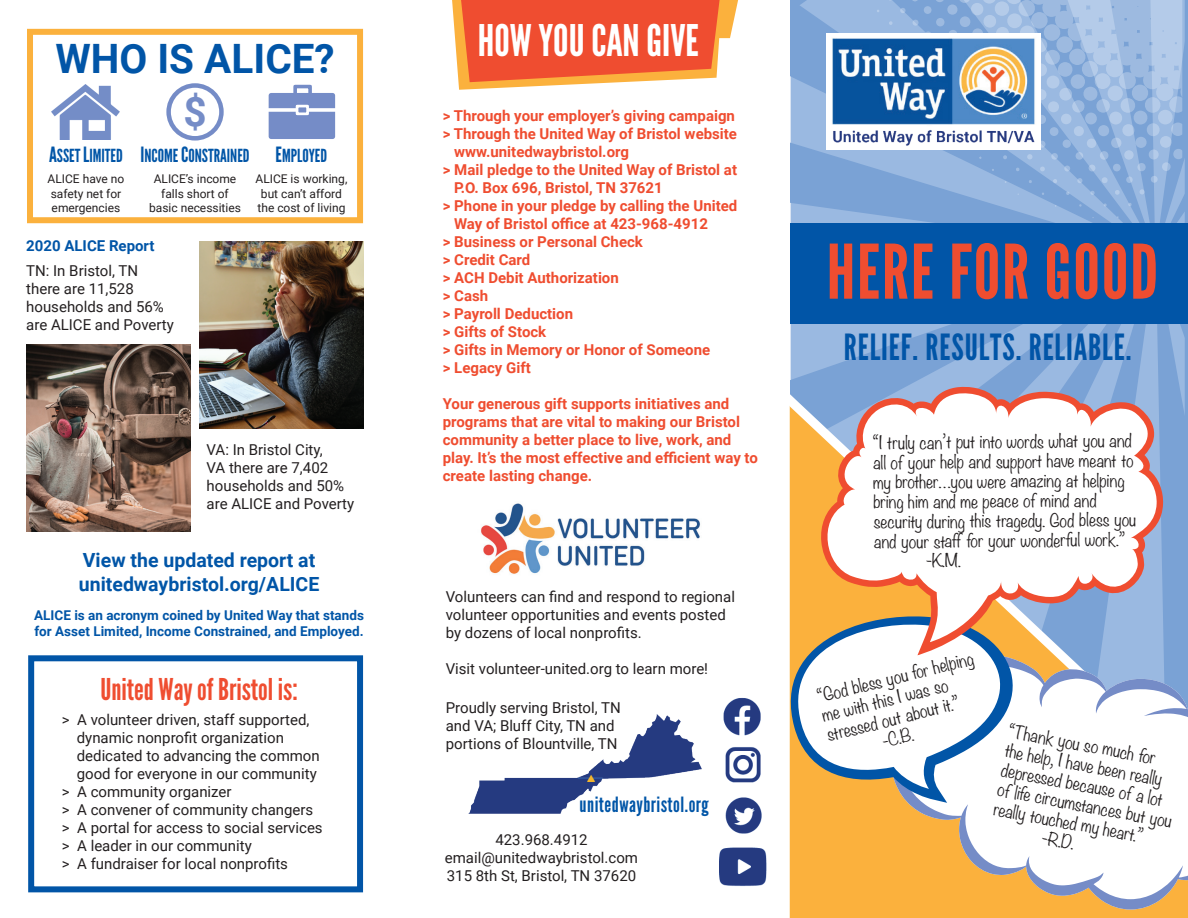
<style>
.page{position:relative;width:1188px;height:918px;background:#fff}
.page>*{position:absolute;margin:0;border:0;box-sizing:border-box;transform-origin:0 0}
.t1{font:75px "League Gothic";letter-spacing:.025em;color:#ef4d30}
.t2{font:43.5px "League Gothic";color:#fff}
.t3{font:700 40.5px "Roboto";color:#0155a7}
.t4{font:700 40.5px "Roboto";color:#758cc7}
.t5{font:36px "League Gothic";letter-spacing:.025em;color:#0155a7}
.t6{font:30px "League Gothic";color:#ef4d30}
.t7{font:21px "League Gothic";letter-spacing:.025em;color:#0155a7}
.t8{font:700 19.5px/23.4px "Roboto";color:#0155a7}
.t9{font:18px "League Gothic";color:#0155a7}
.t10{font:300 16.5px "Noteworthy";color:#231f20}
.t11{font:15px/18px "Roboto";color:#231f20}
.t12{font:700 15px/18px "Roboto";color:#ef4d30}
.t13{font:700 15px "Roboto";color:#0155a7}
.t14{font:700 13.5px/16.2px "Roboto";color:#0155a7}
.t15{font:12px/14.4px "Roboto";color:#231f20}
.s1{font-size:21px}
</style>
<div class="page">
<svg style="left:791px;top:0;width:394px;height:375px;background:#88acda"></svg>
<svg style="left:1139px;top:189px;width:6px;height:5px"></svg>
<svg style="left:1115px;top:190px;width:5px;height:5px"></svg>
<svg style="left:1128px;top:203px;width:4px;height:3px"></svg>
<svg style="left:900px;top:8px;width:6px;height:5px"></svg>
<svg style="left:1090px;top:191px;width:5px;height:4px"></svg>
<svg style="left:889px;top:21px;width:4px;height:4px"></svg>
<svg style="left:1066px;top:192px;width:4px;height:3px"></svg>
<svg style="left:912px;top:0;width:271px;height:183px;background:#98b7df"></svg>
<div style="left:790px;top:223px;width:398px;height:100px;background:#0155a7"></div>
<img style="left:468px;top:714px;width:234px;height:100px">
<div style="left:826px;top:33px;width:215px;height:117px;background:#fff"></div>
<img style="left:832px;top:38px;width:203px;height:108px">
<div style="left:790px;top:806px;width:398px;height:112px;background:#fbb13d"></div>
<img style="left:481px;top:503px;width:219px;height:71px">
<svg style="left:452px;top:0;width:286px;height:90px;background:#f2714b"></svg>
<svg style="left:789px;top:375px;width:399px;height:431px;background:#aaaca6"></svg>
<img style="left:723px;top:697px;width:38px;height:39px">
<img style="left:725px;top:747px;width:36px;height:36px">
<img style="left:725px;top:797px;width:37px;height:37px">
<img style="left:719px;top:847px;width:48px;height:39px">
<svg style="left:884px;top:654px;width:304px;height:256px"></svg>
<svg style="left:789px;top:615px;width:229px;height:188px;fill:#fbb13d"></svg>
<svg style="left:789px;top:622px;width:244px;height:167px"></svg>
<svg style="left:820px;top:387px;width:344px;height:268px"></svg>
<svg style="left:818px;top:392px;width:339px;height:250px"></svg>
<img style="left:199px;top:241px;width:165px;height:187px">
<img style="left:26px;top:344px;width:165px;height:188px">
<div style="left:27px;top:29px;width:336px;height:194px;border:6px solid #fbb13d"></div>
<img style="left:52px;top:85px;width:68px;height:54px">
<div style="left:166px;top:83px;width:58px;height:58px;border:4px solid #758cc7;border-radius:50%"></div>
<div style="left:269px;top:93px;width:66px;height:46px;background:#758cc7;border-radius:3px"></div>
<svg style="left:309px;top:108px;width:26px;height:4px"></svg>
<div style="left:296px;top:105px;width:13px;height:10px;border:3px solid #fff"></div>
<div style="left:293px;top:85px;width:19px;height:15px;border:4px solid #758cc7"></div>
<svg style="left:268px;top:108px;width:29px;height:4px"></svg>
<div style="left:28px;top:655px;width:335px;height:237px;border:6px solid #0155a7"></div>
<h3 class="t3" style="left:55px;top:31px;width:281px">WHO IS ALICE?</h3>
<p class="t9" style="left:49px;top:145px;width:75px"><span class="s1">A</span>SSET <span class="s1">L</span>IMITED</p>
<p class="t15" style="left:48px;top:171px;width:78px">ALICE have no safety net for emergencies</p>
<h3 class="t4" style="left:183px;top:83px;width:25px">$</h3>
<p class="t9" style="left:140px;top:145px;width:111px"><span class="s1">I</span>NCOME <span class="s1">C</span>ONSTRAINED</p>
<p class="t15" style="left:149px;top:171px;width:93px;text-align:center">ALICE’s income falls short of basic necessities</p>
<p class="t9" style="left:276px;top:145px;width:53px"><span class="s1">E</span>MPLOYED</p>
<p class="t15" style="left:256px;top:171px;width:93px">ALICE is working, but can’t afford the cost of living</p>
<p class="t13" style="left:26px;top:235px;width:130px">2020 ALICE Report</p>
<p class="t11" style="left:26px;top:261px;width:149px">TN: In Bristol, TN there are 11,528 households and 56% are ALICE and Poverty</p>
<p class="t11" style="left:207px;top:440px;width:149px">VA: In Bristol City,<br>VA there are 7,402 households and 50% are ALICE and Poverty</p>
<h3 class="t8" style="left:79px;top:548px;width:242px">View the updated report at unitedwaybristol.org/ALICE</h3>
<p class="t14" style="left:34px;top:607px;width:331px">ALICE is an acronym coined by United Way that stands for Asset Limited, Income Constrained, and Employed.</p>
<h3 class="t6" style="left:101px;top:671px;width:199px">United Way of Bristol is:</h3>
<p class="t11" style="left:62px;top:710px;width:249px">&gt; A volunteer driven, staff supported,</p>
<p class="t11" style="left:77px;top:728px;width:209px">dynamic nonprofit organization</p>
<p class="t11" style="left:77px;top:746px;width:244px">dedicated to advancing the common</p>
<p class="t11" style="left:77px;top:764px;width:242px">good for everyone in our community</p>
<p class="t11" style="left:62px;top:782px;width:171px">&gt; A community organizer</p>
<p class="t11" style="left:62px;top:800px;width:253px">&gt; A convener of community changers</p>
<p class="t11" style="left:62px;top:818px;width:262px">&gt; A portal for access to social services</p>
<p class="t11" style="left:62px;top:836px;width:191px">&gt; A leader in our community</p>
<p class="t11" style="left:62px;top:854px;width:228px">&gt; A fundraiser for local nonprofits</p>
<h2 class="t2" style="left:478px;top:14px;width:223px">HOW YOU CAN GIVE</h2>
<p class="t12" style="left:443px;top:106px;width:294px">&gt; Through your employer’s giving campaign</p>
<p class="t12" style="left:443px;top:124px;width:296px">&gt; Through the United Way of Bristol website</p>
<p class="t12" style="left:454px;top:142px;width:177px">www.unitedwaybristol.org</p>
<p class="t12" style="left:443px;top:160px;width:296px">&gt; Mail pledge to the United Way of Bristol at</p>
<p class="t12" style="left:454px;top:178px;width:210px">P.O. Box 696, Bristol, TN 37621</p>
<p class="t12" style="left:443px;top:196px;width:296px">&gt; Phone in your pledge by calling the United</p>
<p class="t12" style="left:454px;top:214px;width:256px">Way of Bristol office at 423-968-4912</p>
<p class="t12" style="left:443px;top:232px;width:202px">&gt; Business or Personal Check</p>
<p class="t12" style="left:443px;top:250px;width:89px">&gt; Credit Card</p>
<p class="t12" style="left:443px;top:268px;width:178px">&gt; ACH Debit Authorization</p>
<p class="t12" style="left:443px;top:286px;width:47px">&gt; Cash</p>
<p class="t12" style="left:443px;top:304px;width:132px">&gt; Payroll Deduction</p>
<p class="t12" style="left:443px;top:322px;width:105px">&gt; Gifts of Stock</p>
<p class="t12" style="left:443px;top:340px;width:269px">&gt; Gifts in Memory or Honor of Someone</p>
<p class="t12" style="left:443px;top:358px;width:90px">&gt; Legacy Gift</p>
<p class="t12" style="left:443px;top:394px;width:317px">Your generous gift supports initiatives and programs that are vital to making our Bristol community a better place to live, work, and play. It’s the most effective and efficient way to create lasting change.</p>
<p class="t11" style="left:446px;top:587px;width:291px">Volunteers can find and respond to regional volunteer opportunities and events posted by dozens of local nonprofits.</p>
<p class="t11" style="left:446px;top:659px;width:264px">Visit volunteer-united.org to learn more!</p>
<p class="t11" style="left:446px;top:698px;width:177px">Proudly serving Bristol, TN and VA; Bluff City, TN and portions of Blountville, TN</p>
<h3 class="t7" style="left:579px;top:792px;width:131px">unitedwaybristol.org</h3>
<p class="t11" style="left:445px;top:830px;width:195px;text-align:center">423.968.4912 email@unitedwaybristol.com<br>315 8th St, Bristol, TN 37620</p>
<h1 class="t1" style="left:827px;top:227px;width:333px">HERE FOR GOOD</h1>
<h3 class="t5" style="left:844px;top:326px;width:289px">RELIEF. RESULTS. RELIABLE.</h3>
<p class="t10" style="left:873px;top:429px;width:261px;rotate:-1deg">“I truly can’t put into words what you and</p>
<p class="t10" style="left:873px;top:449px;width:262px;rotate:-1deg">all of your help and support have meant to</p>
<p class="t10" style="left:873px;top:469px;width:253px;rotate:-1deg">my brother…you were amazing at helping</p>
<p class="t10" style="left:873px;top:488px;width:225px;rotate:-1deg">bring him and me peace of mind and</p>
<p class="t10" style="left:873px;top:508px;width:264px;rotate:-1deg">security during this tragedy. God bless you</p>
<p class="t10" style="left:873px;top:528px;width:253px;rotate:-1deg">and your staff for your wonderful work.”</p>
<p class="t10" style="left:926px;top:547px;width:36px;rotate:-1deg">-K.M.</p>
<p class="t10" style="left:814px;top:683px;width:162px;rotate:-14deg">“God bless you for helping</p>
<p class="t10" style="left:819px;top:702px;width:131px;rotate:-14deg">me with this I was so</p>
<p class="t10" style="left:824px;top:721px;width:137px;rotate:-14deg">stressed out about it.”</p>
<p class="t10" style="left:879px;top:728px;width:33px;rotate:-14deg">-C.B.</p>
<p class="t10" style="left:1012px;top:716px;width:151px;rotate:11deg">“Thank you so much for</p>
<p class="t10" style="left:1008px;top:735px;width:161px;rotate:11deg">the help, I have been really</p>
<p class="t10" style="left:1004px;top:755px;width:166px;rotate:11deg">depressed because of a lot</p>
<p class="t10" style="left:1001px;top:774px;width:178px;rotate:11deg">of life circumstances but you</p>
<p class="t10" style="left:997px;top:794px;width:153px;rotate:11deg">really touched my heart.”</p>
<p class="t10" style="left:1045px;top:823px;width:34px;rotate:11deg">-R.D.</p>
</div>
